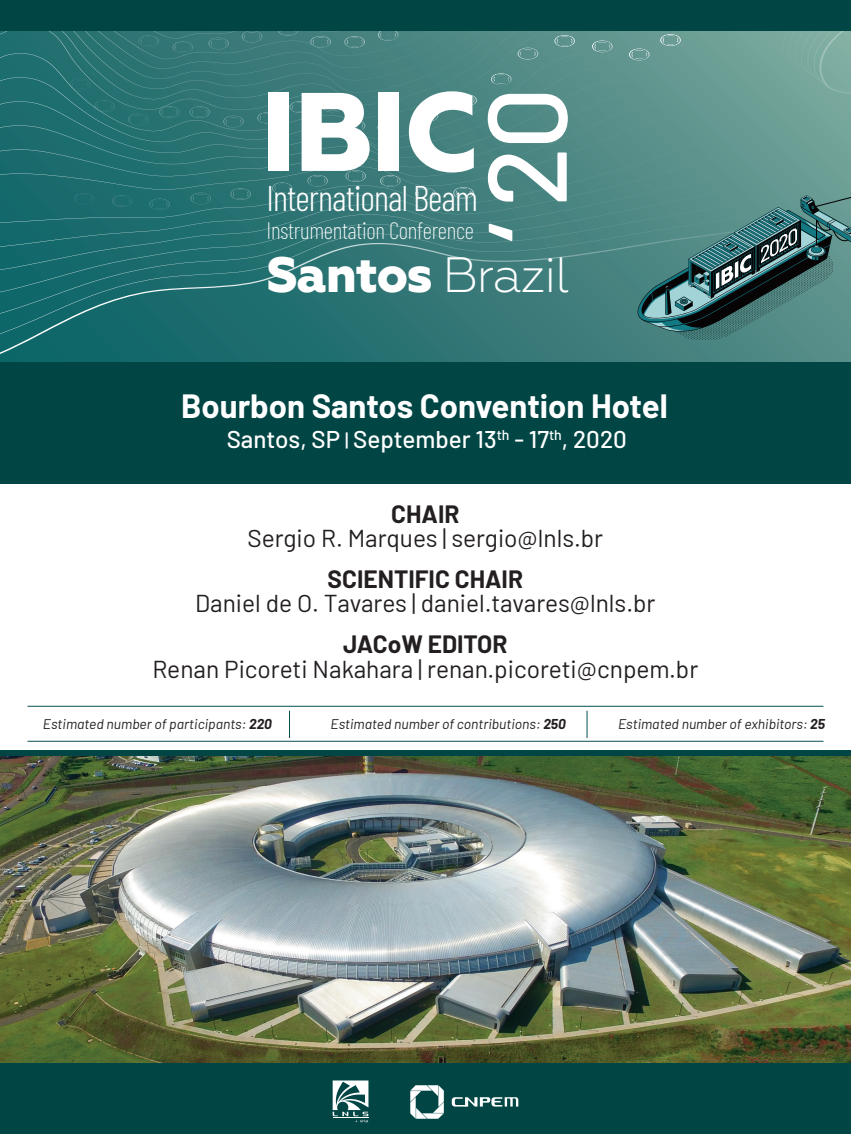
<style>
.page{position:relative;width:851px;height:1134px;background:#fff}
.page>*{position:absolute;margin:0;border:0;box-sizing:border-box;transform-origin:0 0}
.t1{font:800 111.4px "Geometria";color:#fff}
.t2{font:500 111.3px "Barlow";color:#fff}
.t3{font:800 49.6px "Geometria";letter-spacing:-.025em;color:#fff}
.t4{font:300 35.7px "Barlow Condensed";letter-spacing:-.025em;color:#fff}
.t5{font:700 32.8px "Barlow";color:#fff}
.t6{font:24.5px "Barlow";color:#231f20}
.t7{font:700 24.5px "Barlow";color:#231f20}
.t8{font:500 24.2px "Barlow";color:#fff}
.t9{font:200 23.3px "Barlow Condensed";letter-spacing:-.015em;color:#fff}
.t10{font:italic 13.9px "Barlow";color:#231f20}
.s1{font-weight:300}
.s2{font-size:19.1px}
.s3{font-weight:700}
</style>
<div class="page">
<div style="left:0;top:0;width:850px;height:375px;background:linear-gradient(to right,#056064,#558a86)"></div>
<img style="left:0;top:755px;width:850px;height:309px">
<div style="left:0;top:1064px;width:850px;height:70px;background:#014645"></div>
<div style="left:0;top:750px;width:850px;height:5px;background:#014645"></div>
<hr style="left:27px;top:741px;width:796px;height:1px;background:#07504f">
<hr style="left:27px;top:706px;width:796px;height:1px;background:#07504f">
<svg style="left:289px;top:711px;width:1px;height:27px"></svg>
<svg style="left:586px;top:711px;width:1px;height:27px"></svg>
<svg style="left:410px;top:1085px;width:34px;height:34px"></svg>
<svg style="left:451px;top:1097px;width:67px;height:9px"></svg>
<svg style="left:332px;top:1080px;width:36px;height:43px"></svg>
<hr style="left:332px;top:1118px;width:36px;height:1px;background:#fff">
<svg style="left:0;top:31px;width:850px;height:323px"></svg>
<svg style="left:630px;top:191px;width:220px;height:149px"></svg>
<div style="left:0;top:0;width:850px;height:31px;background:#014645"></div>
<div style="left:0;top:362px;width:850px;height:121px;background:#014645"></div>
<h1 class="t1" style="left:261px;top:66px;width:219px">IBIC</h1>
<h3 class="t4" style="left:266px;top:172px;width:213px">International Beam</h3>
<p class="t9" style="left:266px;top:214px;width:209px">Instrumentation Conference</p>
<h2 class="t2" style="left:445px;top:241px;width:156px;rotate:-90deg">‘ 20</h2>
<h3 class="t3" style="left:266px;top:245px;width:304px">Santos <span class="s1">Brazil</span></h3>
<h3 class="t5" style="left:181px;top:381px;width:488px">Bourbon Santos Convention Hotel</h3>
<p class="t8" style="left:227px;top:422px;width:401px">Santos, SP <span class="s2">|</span> September 13<sup>th</sup> - 17<sup>th</sup>, 2020</p>
<p class="t7" style="left:391px;top:496px;width:70px">CHAIR</p>
<p class="t6" style="left:247px;top:521px;width:357px">Sergio R. Marques | sergio@lnls.br</p>
<p class="t7" style="left:327px;top:561px;width:197px">SCIENTIFIC CHAIR</p>
<p class="t6" style="left:195px;top:586px;width:461px">Daniel de O. Tavares | daniel.tavares@lnls.br</p>
<p class="t7" style="left:343px;top:626px;width:166px">JACoW EDITOR</p>
<p class="t6" style="left:152px;top:651px;width:547px">Renan Picoreti Nakahara | renan.picoreti@cnpem.br</p>
<p class="t10" style="left:43px;top:714px;width:230px">Estimated number of participants: <span class="s3">220</span></p>
<p class="t10" style="left:330px;top:714px;width:237px">Estimated number of contributions: <span class="s3">250</span></p>
<p class="t10" style="left:618px;top:714px;width:208px">Estimated number of exhibitors: <span class="s3">25</span></p>
</div>
